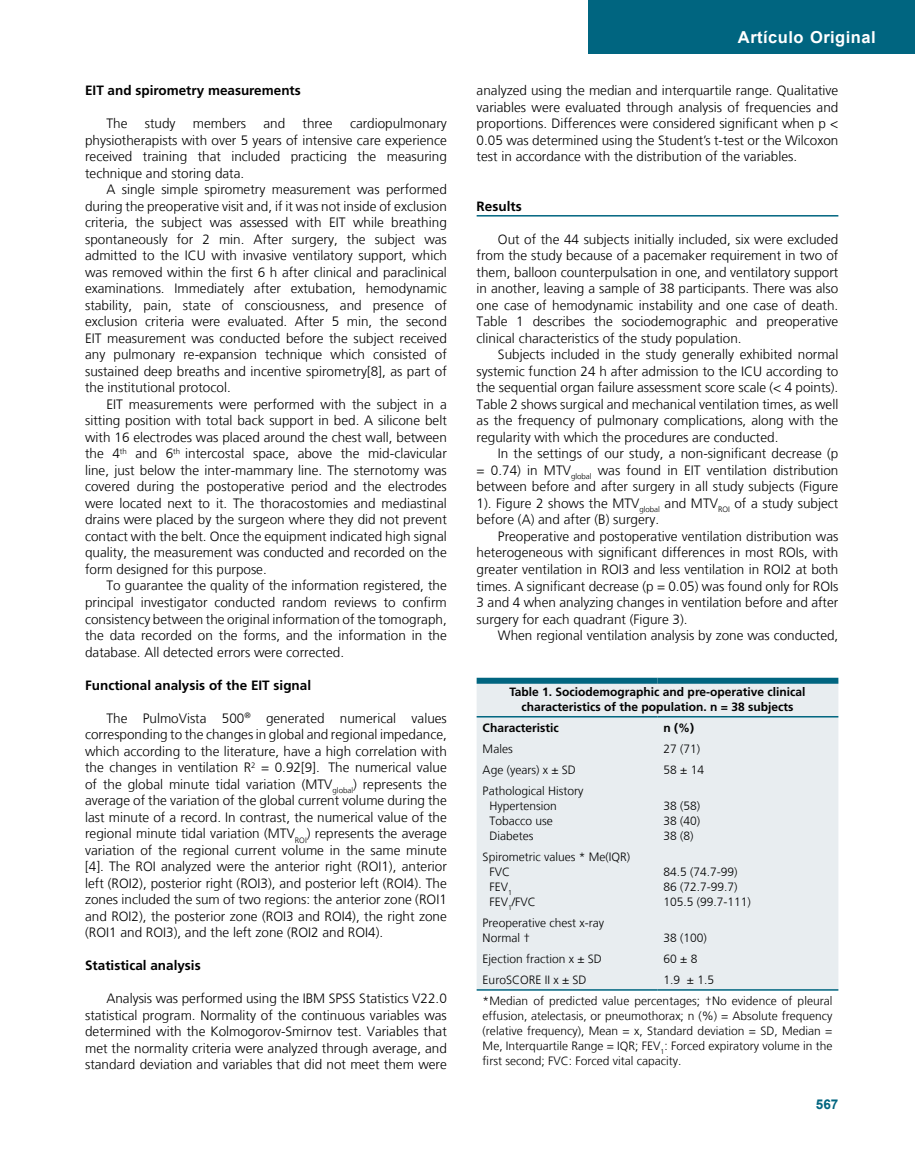
<style>
.page{position:relative;width:915px;height:1170px;background:#fff}
.page>*{position:absolute;margin:0;border:0;box-sizing:border-box;transform-origin:0 0}
.t1{font:700 16.5px "Arial";letter-spacing:.03em;color:#fff}
.t2{font:300 13.5px/16.5px "Frutiger LT";color:#000;text-align:justify}
.t3{font:700 13.5px "Frutiger";color:#000}
.t4{font:700 13.5px "Arial";color:#006580}
.t5{font:300 12px/15px "Frutiger LT";color:#000}
.t6{font:700 12px/15px "Frutiger";color:#000;text-align:center}
</style>
<div class="page">
<div style="left:588px;top:0;width:326px;height:54px;background:#006580"></div>
<hr style="left:476px;top:215px;width:362px;height:1px;background:#006580">
<div style="left:476px;top:683px;width:362px;height:306px;background:#e8edf0"></div>
<div style="left:476px;top:677px;width:181px;height:6px;background:#006580"></div>
<div style="left:657px;top:677px;width:181px;height:6px;background:#006580"></div>
<hr style="left:476px;top:716px;width:181px;height:1px;background:#006580">
<hr style="left:657px;top:716px;width:181px;height:1px;background:#006580">
<hr style="left:476px;top:989px;width:181px;height:1px;background:#006580">
<hr style="left:657px;top:989px;width:181px;height:1px;background:#006580">
<p class="t3" style="left:85px;top:83px;width:217px">EIT and spirometry measurements</p>
<p class="t2" style="left:106px;top:115px;width:23px">The</p>
<p class="t2" style="left:145px;top:115px;width:32px">study</p>
<p class="t2" style="left:193px;top:115px;width:55px">members</p>
<p class="t2" style="left:263px;top:115px;width:23px">and</p>
<p class="t2" style="left:302px;top:115px;width:31px">three</p>
<p class="t2" style="left:85px;top:115px;width:363px;text-indent:265px">cardiopulmonary physiotherapists with over 5 years of intensive care experience received training that included practicing the measuring technique and storing data.</p>
<p class="t2" style="left:85px;top:181px;width:363px;text-indent:21px">A single simple spirometry measurement was performed during the preoperative visit and, if it was not inside of exclusion criteria, the subject was assessed with EIT while breathing spontaneously for 2 min. After surgery, the subject was admitted to the ICU with invasive ventilatory support, which was removed within the first 6 h after clinical and paraclinical examinations. Immediately after extubation, hemodynamic stability, pain, state of consciousness, and presence of exclusion criteria were evaluated. After 5 min, the second EIT measurement was conducted before the subject received any pulmonary re-expansion technique which consisted of sustained deep breaths and incentive spirometry[8], as part of the institutional protocol.</p>
<p class="t2" style="left:85px;top:396px;width:363px;text-indent:21px">EIT measurements were performed with the subject in a sitting position with total back support in bed. A silicone belt with 16 electrodes was placed around the chest wall, between the 4<sup>th</sup> and 6<sup>th</sup> intercostal space, above the mid-clavicular line, just below the inter-mammary line. The sternotomy was covered during the postoperative period and the electrodes were located next to it. The thoracostomies and mediastinal drains were placed by the surgeon where they did not prevent contact with the belt. Once the equipment indicated high signal quality, the measurement was conducted and recorded on the form designed for this purpose.</p>
<p class="t2" style="left:85px;top:577px;width:363px;text-indent:21px">To guarantee the quality of the information registered, the principal investigator conducted random reviews to confirm consistency between the original information of the tomograph, the data recorded on the forms, and the information in the database. All detected errors were corrected.</p>
<p class="t3" style="left:85px;top:677px;width:227px">Functional analysis of the EIT signal</p>
<p class="t2" style="left:85px;top:709px;width:363px;text-indent:21px">The PulmoVista 500<sup>®</sup> generated numerical values corresponding to the changes in global and regional impedance, which according to the literature, have a high correlation with the changes in ventilation R<sup>2</sup> = 0.92[9]. The numerical value of the global minute tidal variation (MTV<sub>global</sub>) represents the average of the variation of the global current volume during the last minute of a record. In contrast, the numerical value of the regional minute tidal variation (MTV<sub>ROI</sub>) represents the average variation of the regional current volume in the same minute [4]. The ROI analyzed were the anterior right (ROI1), anterior left (ROI2), posterior right (ROI3), and posterior left (ROI4). The zones included the sum of two regions: the anterior zone (ROI1 and ROI2), the posterior zone (ROI3 and ROI4), the right zone (ROI1 and ROI3), and the left zone (ROI2 and ROI4).</p>
<p class="t3" style="left:85px;top:957px;width:117px">Statistical analysis</p>
<p class="t2" style="left:85px;top:990px;width:363px;text-indent:21px">Analysis was performed using the IBM SPSS Statistics V22.0 statistical program. Normality of the continuous variables was determined with the Kolmogorov-Smirnov test. Variables that met the normality criteria were analyzed through average, and standard deviation and variables that did not meet them were</p>
<p class="t1" style="left:737px;top:26px;width:139px">Artículo Original</p>
<p class="t2" style="left:476px;top:82px;width:363px">analyzed using the median and interquartile range. Qualitative variables were evaluated through analysis of frequencies and proportions. Differences were considered significant when p &lt; 0.05 was determined using the Student’s t-test or the Wilcoxon test in accordance with the distribution of the variables.</p>
<p class="t3" style="left:476px;top:198px;width:46px">Results</p>
<p class="t2" style="left:476px;top:231px;width:363px;text-indent:21px">Out of the 44 subjects initially included, six were excluded from the study because of a pacemaker requirement in two of them, balloon counterpulsation in one, and ventilatory support in another, leaving a sample of 38 participants. There was also one case of hemodynamic instability and one case of death.<br>Table 1 describes the sociodemographic and preoperative clinical characteristics of the study population.</p>
<p class="t2" style="left:476px;top:346px;width:363px;text-indent:21px">Subjects included in the study generally exhibited normal systemic function 24 h after admission to the ICU according to the sequential organ failure assessment score scale (&lt; 4 points).<br>Table 2 shows surgical and mechanical ventilation times, as well as the frequency of pulmonary complications, along with the regularity with which the procedures are conducted.</p>
<p class="t2" style="left:476px;top:445px;width:363px;text-indent:21px">In the settings of our study, a non-significant decrease (p = 0.74) in MTV<sub>global</sub> was found in EIT ventilation distribution between before and after surgery in all study subjects (Figure 1). Figure 2 shows the MTV<sub>global</sub> and MTV<sub>ROI</sub> of a study subject before (A) and after (B) surgery.</p>
<p class="t2" style="left:476px;top:528px;width:363px;text-indent:21px">Preoperative and postoperative ventilation distribution was heterogeneous with significant differences in most ROIs, with greater ventilation in ROI3 and less ventilation in ROI2 at both times. A significant decrease (p = 0.05) was found only for ROIs 3 and 4 when analyzing changes in ventilation before and after surgery for each quadrant (Figure 3).</p>
<p class="t2" style="left:497px;top:627px;width:342px">When regional ventilation analysis by zone was conducted,</p>
<p class="t6" style="left:509px;top:684px;width:297px">Table 1. Sociodemographic and pre-operative clinical characteristics of the population. n = 38 subjects</p>
<p class="t6" style="left:482px;top:720px;width:78px">Characteristic</p>
<p class="t6" style="left:663px;top:720px;width:32px">n (%)</p>
<p class="t5" style="left:482px;top:741px;width:31px">Males</p>
<p class="t5" style="left:663px;top:741px;width:38px">27 (71)</p>
<p class="t5" style="left:482px;top:762px;width:95px">Age (years) x ± SD</p>
<p class="t5" style="left:663px;top:762px;width:42px">58 ± 14</p>
<p class="t5" style="left:489px;top:783px;width:95px;text-indent:-7px">Pathological History<br>Hypertension<br>Tobacco use<br>Diabetes</p>
<p class="t5" style="left:663px;top:798px;width:38px;text-align:justify">38 (58)<br>38 (40)<br>38 (8)</p>
<p class="t5" style="left:489px;top:849px;width:142px;text-indent:-7px">Spirometric values * Me(IQR)<br>FVC<br>FEV<sub>1<br></sub>FEV<sub>1</sub>/FVC</p>
<p class="t5" style="left:482px;top:915px;width:123px">Preoperative chest x-ray<br>Normal †</p>
<p class="t5" style="left:663px;top:864px;width:89px">84.5 (74.7-99)<br>86 (72.7-99.7)<br>105.5 (99.7-111)</p>
<p class="t5" style="left:663px;top:930px;width:45px">38 (100)</p>
<p class="t5" style="left:482px;top:951px;width:121px">Ejection fraction x ± SD</p>
<p class="t5" style="left:663px;top:951px;width:35px">60 ± 8</p>
<p class="t5" style="left:482px;top:972px;width:105px">EuroSCORE II x ± SD</p>
<p class="t5" style="left:482px;top:969px;width:351px;line-height:21px;text-indent:181px">1.9 ± 1.5<br>*Median of predicted value percentages; †No evidence of pleural</p>
<p class="t5" style="left:482px;top:1008px;width:351px;text-align:justify">effusion, atelectasis, or pneumothorax; n (%) = Absolute frequency (relative frequency), Mean = x, Standard deviation = SD, Median = Me, Interquartile Range = IQR; FEV<sub>1</sub>: Forced expiratory volume in the first second; FVC: Forced vital capacity.</p>
<p class="t4" style="left:815px;top:1094px;width:24px">567</p>
</div>
